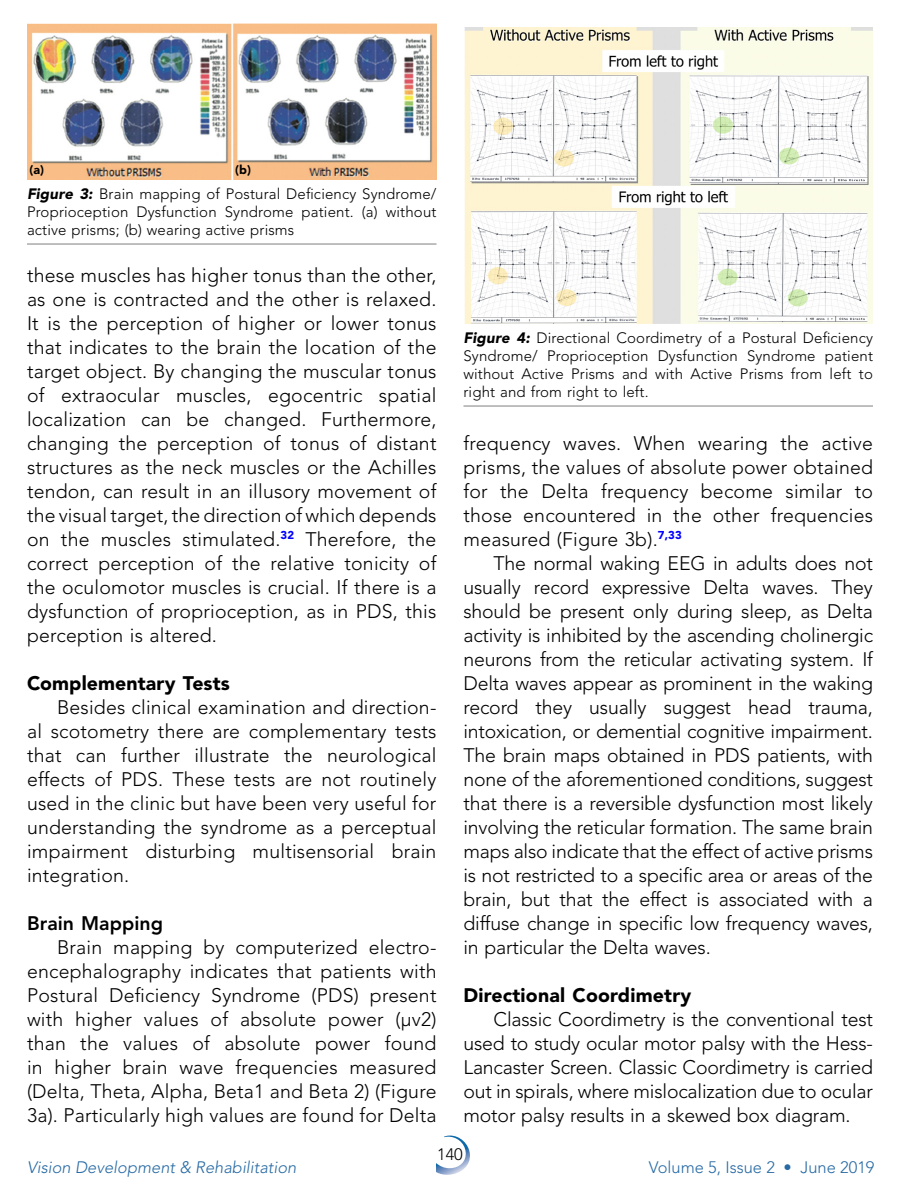
<style>
.page{position:relative;width:900px;height:1200px;background:#fff}
.page>*{position:absolute;margin:0;border:0;box-sizing:border-box;transform-origin:0 0}
.t1{font:300 19.5px/24px "Avenir LT Std";letter-spacing:.01em;color:#000;text-align:justify}
.t2{font:900 19.5px "Avenir LT Std";letter-spacing:.01em;color:#000}
.t3{font:800 19.5px "Avenir LT Std";color:#000}
.t4{font:italic 300 16.5px "Avenir LT Std";color:#276aa4}
.t5{font:300 16.5px "Avenir LT Std";color:#276aa4}
.t6{font:300 16.5px "Avenir LT Std";color:#000}
.t7{font:300 15px/18px "Avenir LT Std";letter-spacing:.01em;color:#000;text-align:justify}
.t8{font:900 12.45px "Avenir LT Std";color:#000}
.s1{font-weight:900;font-style:italic}
</style>
<div class="page">
<svg style="left:436px;top:1136px;width:34px;height:39px"></svg>
<hr style="left:464px;top:406px;width:409px;height:1px;background:#808080">
<img style="left:464px;top:27px;width:409px;height:297px">
<img style="left:27px;top:24px;width:409px;height:156px">
<hr style="left:27px;top:244px;width:409px;height:1px;background:#808080">
<p class="t8" style="left:30px;top:163px;width:16px">(a)</p>
<p class="t8" style="left:235px;top:163px;width:17px">(b)</p>
<p class="t7" style="left:27px;top:185px;width:411px"><span class="s1">Figure 3:</span> Brain mapping of Postural Deficiency Syndrome/ Proprioception Dysfunction Syndrome patient. (a) without active prisms; (b) wearing active prisms</p>
<p class="t1" style="left:27px;top:263px;width:411px">these muscles has higher tonus than the other, as one is contracted and the other is relaxed.<br>It is the perception of higher or lower tonus that indicates to the brain the location of the target object. By changing the muscular tonus of extraocular muscles, egocentric spatial localization can be changed. Furthermore, changing the perception of tonus of distant structures as the neck muscles or the Achilles tendon, can result in an illusory movement of the visual target, the direction of which depends on the muscles stimulated.<sup>32</sup> Therefore, the correct perception of the relative tonicity of the oculomotor muscles is crucial. If there is a dysfunction of proprioception, as in PDS, this perception is altered.</p>
<p class="t2" style="left:27px;top:671px;width:205px">Complementary Tests</p>
<p class="t1" style="left:27px;top:695px;width:411px;text-indent:30px">Besides clinical examination and direction&shy;al scotometry there are complementary tests that can further illustrate the neurological effects of PDS. These tests are not routinely used in the clinic but have been very useful for understanding the syndrome as a perceptual impairment disturbing multisensorial brain integration.</p>
<p class="t3" style="left:27px;top:912px;width:137px">Brain Mapping</p>
<p class="t1" style="left:27px;top:935px;width:411px;text-indent:30px">Brain mapping by computerized electro&shy;encephalography indicates that patients with Postural Deficiency Syndrome (PDS) present with higher values of absolute power (μv2) than the values of absolute power found in higher brain wave frequencies measured (Delta, Theta, Alpha, Beta1 and Beta 2) (Figure 3a). Particularly high values are found for Delta</p>
<p class="t7" style="left:464px;top:329px;width:411px"><span class="s1">Figure 4:</span> Directional Coordimetry of a Postural Deficiency Syndrome/ Proprioception Dysfunction Syndrome patient without Active Prisms and with Active Prisms from left to right and from right to left.</p>
<p class="t1" style="left:464px;top:431px;width:411px">frequency waves. When wearing the active prisms, the values of absolute power obtained for the Delta frequency become similar to those encountered in the other frequencies measured (Figure 3b).<sup>7,33</sup></p>
<p class="t1" style="left:464px;top:551px;width:411px;text-indent:30px">The normal waking EEG in adults does not usually record expressive Delta waves. They should be present only during sleep, as Delta activity is inhibited by the ascending cholinergic neurons from the reticular activating system. If Delta waves appear as prominent in the waking record they usually suggest head trauma, intoxication, or demential cognitive impairment.<br>The brain maps obtained in PDS patients, with none of the aforementioned conditions, suggest that there is a reversible dysfunction most likely involving the reticular formation. The same brain maps also indicate that the effect of active prisms is not restricted to a specific area or areas of the brain, but that the effect is associated with a diffuse change in specific low frequency waves, in particular the Delta waves.</p>
<p class="t2" style="left:464px;top:983px;width:229px">Directional Coordimetry</p>
<p class="t1" style="left:464px;top:1007px;width:411px;text-indent:30px">Classic Coordimetry is the conventional test used to study ocular motor palsy with the Hess-Lancaster Screen. Classic Coordimetry is carried out in spirals, where mislocalization due to ocular motor palsy results in a skewed box diagram.</p>
<p class="t6" style="left:437px;top:1145px;width:27px">140</p>
<p class="t4" style="left:27px;top:1157px;width:271px">Vision Development &amp; Rehabilitation</p>
<p class="t5" style="left:649px;top:1157px;width:227px">Volume 5, Issue 2 • June 2019</p>
</div>
